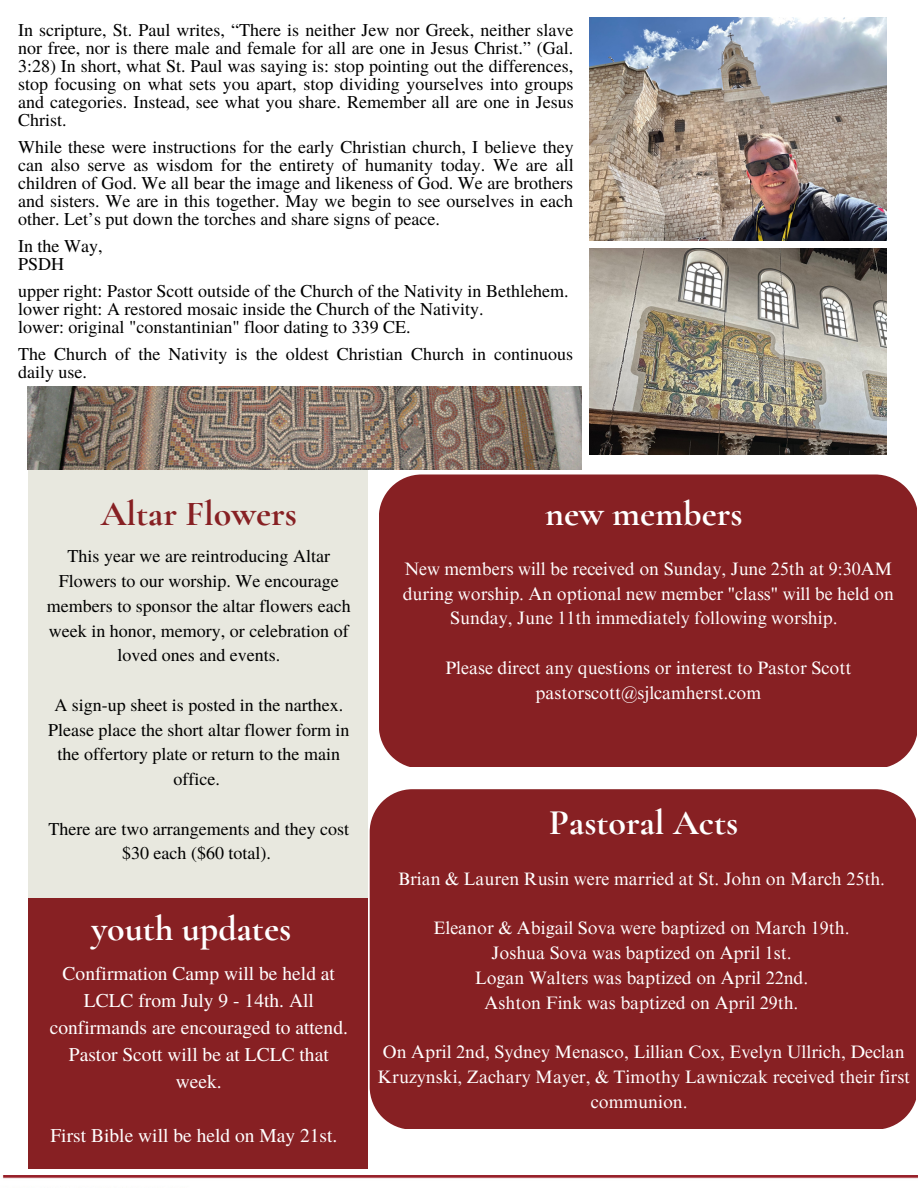
<style>
.page{position:relative;width:918px;height:1188px;background:#fff}
.page>*{position:absolute;margin:0;border:0;box-sizing:border-box;transform-origin:0 0}
.t1{font:700 36px "Cormorant Garamond";color:#fff}
.t2{font:700 36px "Cormorant Garamond";color:#872023}
.t3{font:19.5px/27px "Te X Gyre Termes";color:#fff;text-align:center}
.t4{font:18px/18px "Te X Gyre Termes";color:#000;text-align:center}
.t5{font:18px/24.8px "Times NRMT Pro";color:#fff;text-align:center}
</style>
<div class="page">
<img style="left:2px;top:1176px;width:916px;height:3px">
<div style="left:28px;top:470px;width:340px;height:429px;background:#e8e8df"></div>
<div style="left:370px;top:789px;width:546px;height:340px;background:#872023"></div>
<div style="left:28px;top:899px;width:340px;height:269px;background:#872023"></div>
<div style="left:379px;top:474px;width:538px;height:293px;background:#872023"></div>
<img style="left:590px;top:18px;width:297px;height:223px">
<img style="left:590px;top:249px;width:297px;height:205px">
<img style="left:28px;top:386px;width:553px;height:84px">
<p class="t4" style="left:18px;top:20px;width:557px;text-align:justify">In scripture, St. Paul writes, “There is neither Jew nor Greek, neither slave nor free, nor is there male and female for all are one in Jesus Christ.” (Gal.<br>3:28) In short, what St. Paul was saying is: stop pointing out the differences, stop focusing on what sets you apart, stop dividing yourselves into groups and categories. Instead, see what you share. Remember all are one in Jesus Christ.</p>
<p class="t4" style="left:18px;top:137px;width:557px;text-align:justify">While these were instructions for the early Christian church, I believe they can also serve as wisdom for the entirety of humanity today. We are all children of God. We all bear the image and likeness of God. We are brothers and sisters. We are in this together. May we begin to see ourselves in each other. Let’s put down the torches and share signs of peace.</p>
<p class="t4" style="left:18px;top:236px;width:86px">In the Way,</p>
<p class="t4" style="left:18px;top:254px;width:48px">PSDH</p>
<p class="t4" style="left:18px;top:281px;width:552px">upper right: Pastor Scott outside of the Church of the Nativity in Bethlehem.</p>
<p class="t4" style="left:18px;top:299px;width:467px">lower right: A restored mosaic inside the Church of the Nativity.</p>
<p class="t4" style="left:18px;top:317px;width:394px">lower: original "constantinian" floor dating to 339 CE.</p>
<p class="t4" style="left:18px;top:344px;width:557px;text-align:left">The Church of the Nativity is the oldest Christian Church in continuous daily use.</p>
<p class="t2" style="left:101px;top:491px;width:198px">Altar Flowers</p>
<p class="t4" style="left:47px;top:543px;width:305px;line-height:24.8px">This year we are reintroducing Altar Flowers to our worship. We encourage members to sponsor the altar flowers each week in honor, memory, or celebration of loved ones and events.</p>
<p class="t4" style="left:48px;top:692px;width:303px;line-height:24.8px">A sign-up sheet is posted in the narthex.<br>Please place the short altar flower form in the offertory plate or return to the main office.</p>
<p class="t4" style="left:48px;top:815px;width:302px;line-height:24.8px">There are two arrangements and they cost $30 each ($60 total).</p>
<p class="t1" style="left:92px;top:907px;width:201px">youth updates</p>
<p class="t3" style="left:50px;top:959px;width:300px">Confirmation Camp will be held at<br>LCLC from July 9 - 14th. All confirmands are encouraged to attend.<br>Pastor Scott will be at LCLC that week.</p>
<p class="t3" style="left:50px;top:1121px;width:289px">First Bible will be held on May 21st.</p>
<p class="t1" style="left:545px;top:491px;width:199px">new members</p>
<p class="t5" style="left:403px;top:559px;width:493px">New members will be received on Sunday, June 25th at 9:30AM during worship. An optional new member "class" will be held on<br>Sunday, June 11th immediately following worship.</p>
<p class="t5" style="left:445px;top:658px;width:407px">Please direct any questions or interest to Pastor Scott</p>
<p class="t5" style="left:536px;top:682px;width:227px">pastorscott@sjlcamherst.com</p>
<p class="t1" style="left:549px;top:801px;width:191px">Pastoral Acts</p>
<p class="t5" style="left:398px;top:869px;width:489px">Brian &amp; Lauren Rusin were married at St. John on March 25th.</p>
<p class="t5" style="left:434px;top:918px;width:418px">Eleanor &amp; Abigail Sova were baptized on March 19th.</p>
<p class="t5" style="left:492px;top:943px;width:301px">Joshua Sova was baptized on April 1st.</p>
<p class="t5" style="left:475px;top:968px;width:335px">Logan Walters was baptized on April 22nd.</p>
<p class="t5" style="left:485px;top:992px;width:315px">Ashton Fink was baptized on April 29th.</p>
<p class="t5" style="left:377px;top:1042px;width:534px">On April 2nd, Sydney Menasco, Lillian Cox, Evelyn Ullrich, Declan<br>Kruzynski, Zachary Mayer, &amp; Timothy Lawniczak received their first communion.</p>
</div>
